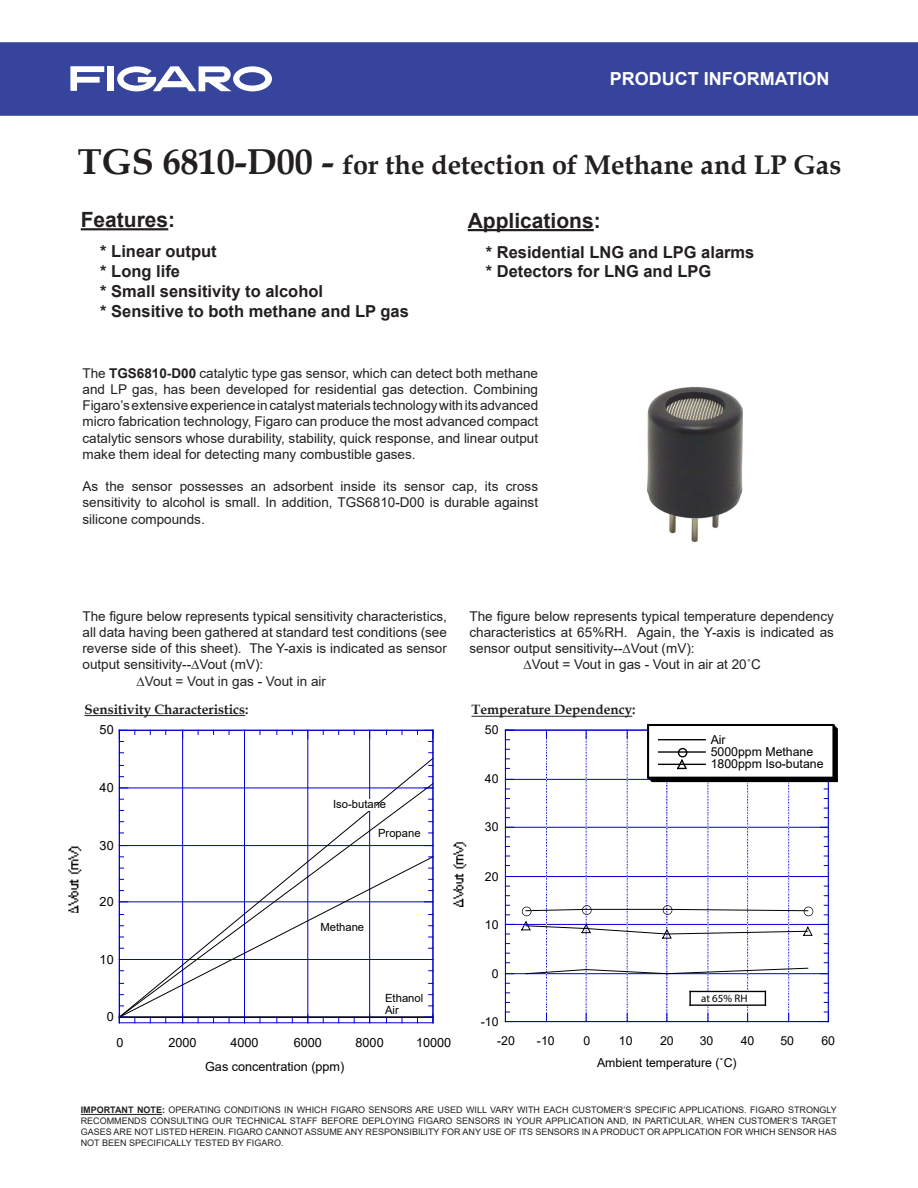
<style>
.page{position:relative;width:918px;height:1188px;background:#fff}
.page>*{position:absolute;margin:0;border:0;box-sizing:border-box;transform-origin:0 0}
.t1{font:700 27px "Book Antiqua";color:#231f20}
.t2{font:700 21px "Arial";color:#231f20}
.t3{font:700 18px "Arial";color:#fff}
.t4{font:700 16.5px/19.8px "Arial";color:#231f20}
.t5{font:13.5px/16.2px "Arial";color:#231f20;text-align:justify}
.t6{font:700 13.5px "Book Antiqua";color:#231f20}
.t7{font:12.6px "Arial";color:#000}
.t8{font:12.3px/12.3px "Arial";color:#000}
.t9{font:11.25px/12.6px "Arial";color:#000}
.t10{font:10.95px "Myriad Pro";color:#000}
.t11{font:9px/10.8px "Arial";color:#231f20;text-align:justify}
.s1{font-size:36px}
.s2{font-weight:700}
</style>
<div class="page">
<div style="left:0;top:42px;width:918px;height:74px;background:#36449c;border:2px solid #36449c"></div>
<div style="left:108px;top:66px;width:6px;height:25px;background:#fff"></div>
<svg style="left:70px;top:66px;width:34px;height:25px"></svg>
<svg style="left:117px;top:66px;width:155px;height:25px"></svg>
<hr style="left:182px;top:730px;width:1px;height:293px;background:#0000d4">
<hr style="left:244px;top:730px;width:1px;height:293px;background:#0000d4">
<hr style="left:307px;top:730px;width:1px;height:293px;background:#0000d4">
<hr style="left:369px;top:730px;width:1px;height:293px;background:#0000d4">
<svg style="left:118px;top:757px;width:315px;height:261px"></svg>
<hr style="left:119px;top:1017px;width:314px;height:1px;background:#000">
<svg style="left:120px;top:1014px;width:8px;height:4px"></svg>
<svg style="left:424px;top:1014px;width:9px;height:8px"></svg>
<svg style="left:428px;top:731px;width:5px;height:11px"></svg>
<hr style="left:119px;top:730px;width:1px;height:293px;background:#0000d4">
<hr style="left:433px;top:730px;width:1px;height:293px;background:#0000d4">
<hr style="left:119px;top:1022px;width:314px;height:1px;background:#0000d4">
<hr style="left:119px;top:730px;width:314px;height:1px;background:#0000d4">
<img style="left:68px;top:846px;width:14px;height:67px">
<div style="left:329px;top:799px;width:46px;height:11px;background:#fff"></div>
<hr style="left:505px;top:973px;width:323px;height:1px;background:#0000d4">
<hr style="left:505px;top:924px;width:323px;height:1px;background:#0000d4">
<hr style="left:505px;top:876px;width:323px;height:1px;background:#0000d4">
<hr style="left:505px;top:827px;width:323px;height:1px;background:#0000d4">
<hr style="left:505px;top:779px;width:323px;height:1px;background:#0000d4">
<hr style="left:546px;top:730px;width:1px;height:292px;background:#bfbfbf">
<hr style="left:586px;top:730px;width:1px;height:292px;background:#bfbfbf">
<hr style="left:627px;top:730px;width:1px;height:292px;background:#bfbfbf">
<hr style="left:667px;top:730px;width:1px;height:292px;background:#bfbfbf">
<hr style="left:708px;top:730px;width:1px;height:292px;background:#bfbfbf">
<hr style="left:747px;top:730px;width:1px;height:292px;background:#bfbfbf">
<hr style="left:788px;top:730px;width:1px;height:292px;background:#bfbfbf">
<svg style="left:525px;top:967px;width:284px;height:7px"></svg>
<svg style="left:823px;top:1012px;width:5px;height:9px"></svg>
<hr style="left:505px;top:730px;width:1px;height:292px;background:#0000d4">
<hr style="left:828px;top:730px;width:1px;height:292px;background:#0000d4">
<hr style="left:505px;top:1021px;width:323px;height:1px;background:#0000d4">
<hr style="left:505px;top:730px;width:323px;height:1px;background:#0000d4">
<svg style="left:521px;top:905px;width:292px;height:34px"></svg>
<div style="left:647px;top:724px;width:187px;height:55px;border:1px solid #000"></div>
<svg style="left:648px;top:725px;width:190px;height:57px"></svg>
<img style="left:453px;top:842px;width:14px;height:65px">
<div style="left:690px;top:991px;width:75px;height:14px;background:#fff"></div>
<svg style="left:689px;top:991px;width:2px;height:14px"></svg>
<hr style="left:690px;top:1004px;width:75px;height:2px;background:#000">
<svg style="left:765px;top:991px;width:1px;height:14px"></svg>
<hr style="left:690px;top:991px;width:75px;height:1px;background:#000">
<hr style="left:468px;top:229px;width:126px;height:2px;background:#231f20">
<hr style="left:81px;top:228px;width:87px;height:2px;background:#231f20">
<hr style="left:471px;top:716px;width:161px;height:1px;background:#231f20">
<hr style="left:84px;top:715px;width:161px;height:1px;background:#231f20">
<hr style="left:81px;top:1114px;width:81px;height:1px;background:#231f20">
<img style="left:647px;top:386px;width:96px;height:157px">
<h3 class="t3" style="left:610px;top:66px;width:221px">PRODUCT INFORMATION</h3>
<h1 class="t1" style="left:78px;top:146px;width:765px"><span class="s1">TGS 6810-D00 -</span> for the detection of Methane and LP Gas</h1>
<h2 class="t2" style="left:81px;top:205px;width:96px">Features:</h2>
<h2 class="t2" style="left:468px;top:206px;width:134px">Applications:</h2>
<p class="t4" style="left:100px;top:242px;width:310px">* Linear output<br>* Long life<br>* Small sensitivity to alcohol<br>* Sensitive to both methane and LP gas</p>
<p class="t4" style="left:486px;top:242px;width:270px">* Residential LNG and LPG alarms * Detectors for LNG and LPG</p>
<p class="t5" style="left:82px;top:365px;width:457px">The <span class="s2">TGS6810-D00</span> catalytic type gas sensor, which can detect both methane and LP gas, has been developed for residential gas detection. Combining Figaro’s extensive experience in catalyst materials technology with its advanced micro fabrication technology, Figaro can produce the most advanced compact catalytic sensors whose durability, stability, quick response, and linear output make them ideal for detecting many combustible gases.</p>
<p class="t5" style="left:82px;top:478px;width:457px">As the sensor possesses an adsorbent inside its sensor cap, its cross sensitivity to alcohol is small. In addition, TGS6810-D00 is durable against silicone compounds.</p>
<p class="t5" style="left:82px;top:608px;width:366px">The figure below represents typical sensitivity characteristics,</p>
<p class="t5" style="left:82px;top:624px;width:366px">all data having been gathered at standard test conditions (see</p>
<p class="t5" style="left:82px;top:640px;width:366px">reverse side of this sheet). The Y-axis is indicated as sensor</p>
<p class="t5" style="left:82px;top:656px;width:182px">output sensitivity--∆Vout (mV):</p>
<p class="t5" style="left:136px;top:673px;width:191px">∆Vout = Vout in gas - Vout in air</p>
<p class="t5" style="left:470px;top:608px;width:366px">The figure below represents typical temperature dependency</p>
<p class="t5" style="left:470px;top:624px;width:366px">characteristics at 65%RH. Again, the Y-axis is indicated as</p>
<p class="t5" style="left:470px;top:640px;width:227px">sensor output sensitivity--∆Vout (mV):</p>
<p class="t5" style="left:524px;top:656px;width:239px">∆Vout = Vout in gas - Vout in air at 20˚C</p>
<p class="t6" style="left:84px;top:700px;width:166px">Sensitivity Characteristics:</p>
<p class="t6" style="left:471px;top:701px;width:166px">Temperature Dependency:</p>
<p class="t7" style="left:100px;top:721px;width:16px">50</p>
<p class="t7" style="left:100px;top:779px;width:16px">40</p>
<p class="t7" style="left:100px;top:837px;width:16px">30</p>
<p class="t7" style="left:100px;top:893px;width:16px">20</p>
<p class="t7" style="left:100px;top:951px;width:16px">10</p>
<p class="t7" style="left:107px;top:1008px;width:9px">0</p>
<p class="t9" style="left:333px;top:797px;width:55px">Iso-butane</p>
<p class="t9" style="left:378px;top:827px;width:44px">Propane</p>
<p class="t9" style="left:320px;top:921px;width:45px">Methane</p>
<p class="t9" style="left:385px;top:991px;width:40px">Ethanol<br>Air</p>
<p class="t8" style="left:485px;top:724px;width:15px">50</p>
<p class="t8" style="left:485px;top:773px;width:15px">40</p>
<p class="t8" style="left:485px;top:821px;width:15px">30</p>
<p class="t8" style="left:485px;top:870px;width:15px">20</p>
<p class="t8" style="left:485px;top:918px;width:15px">10</p>
<p class="t8" style="left:492px;top:967px;width:8px">0</p>
<p class="t8" style="left:481px;top:1015px;width:19px">-10</p>
<p class="t8" style="left:711px;top:733px;width:114px">Air<br>5000ppm Methane<br>1800ppm Iso-butane</p>
<p class="t10" style="left:701px;top:992px;width:48px">at 65% RH</p>
<p class="t7" style="left:117px;top:1034px;width:9px">0</p>
<p class="t7" style="left:169px;top:1034px;width:30px">2000</p>
<p class="t7" style="left:230px;top:1034px;width:30px">4000</p>
<p class="t7" style="left:294px;top:1034px;width:30px">6000</p>
<p class="t7" style="left:356px;top:1034px;width:30px">8000</p>
<p class="t7" style="left:416px;top:1034px;width:37px">10000</p>
<p class="t7" style="left:205px;top:1057px;width:141px">Gas concentration (ppm)</p>
<p class="t8" style="left:497px;top:1034px;width:19px">-20</p>
<p class="t8" style="left:537px;top:1034px;width:19px">-10</p>
<p class="t8" style="left:583px;top:1034px;width:8px">0</p>
<p class="t8" style="left:619px;top:1034px;width:15px">10</p>
<p class="t8" style="left:660px;top:1034px;width:15px">20</p>
<p class="t8" style="left:700px;top:1034px;width:15px">30</p>
<p class="t8" style="left:741px;top:1034px;width:15px">40</p>
<p class="t8" style="left:780px;top:1034px;width:15px">50</p>
<p class="t8" style="left:821px;top:1034px;width:15px">60</p>
<p class="t8" style="left:597px;top:1056px;width:141px">Ambient temperature (˚C)</p>
<p class="t11" style="left:81px;top:1105px;width:758px"><span class="s2">IMPORTANT NOTE:</span> OPERATING CONDITIONS IN WHICH FIGARO SENSORS ARE USED WILL VARY WITH EACH CUSTOMER’S SPECIFIC APPLICATIONS. FIGARO STRONGLY RECOMMENDS CONSULTING OUR TECHNICAL STAFF BEFORE DEPLOYING FIGARO SENSORS IN YOUR APPLICATION AND, IN PARTICULAR, WHEN CUSTOMER’S TARGET GASES ARE NOT LISTED HEREIN. FIGARO CANNOT ASSUME ANY RESPONSIBILITY FOR ANY USE OF ITS SENSORS IN A PRODUCT OR APPLICATION FOR WHICH SENSOR HAS NOT BEEN SPECIFICALLY TESTED BY FIGARO.</p>
</div>
